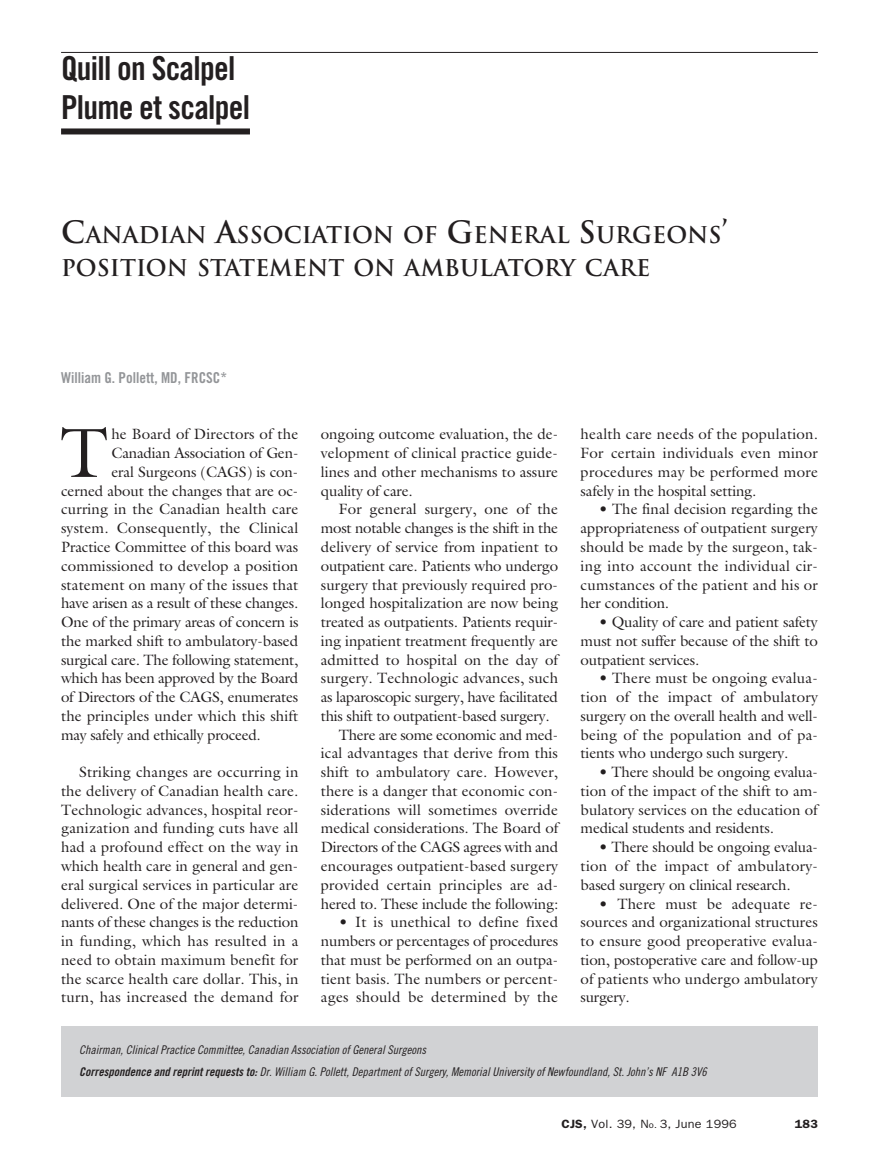
<style>
.page{position:relative;width:879px;height:1176px;background:#fff}
.page>*{position:absolute;margin:0;border:0;box-sizing:border-box;transform-origin:0 0}
.t1{font:70.2px "Galliard";color:#231f20}
.t2{font:33px/39.6px "Trade Gothic Bold Cond Twenty";letter-spacing:-.02em;color:#231f20}
.t3{font:700 22.5px/33px "Trajan";color:#231f20}
.t4{font:15px/18.8px "Galliard";color:#231f20;text-align:justify}
.t5{font:15px "Trade Gothic Bold Cond Twenty";color:#939598}
.t6{font:12px/22.5px "Trade Gothic Cond Eighteen Obl";color:#231f20}
.t7{font:12px "Franklin Gothic";letter-spacing:.02em;color:#231f20;scale:1.05 1}
.t8{font:600 12px "Franklin Gothic";color:#231f20;scale:1.05 1}
.s1{font-size:30px}
.s2{font-family:"Trade Gothic Bold Cond Twenty Obl"}
.s3{font-weight:600}
.s4{font-size:9px}
</style>
<div class="page">
<hr style="left:61px;top:52px;width:756px;height:1px;background:#231f20">
<div style="left:61px;top:128px;width:189px;height:6px;background:#231f20"></div>
<div style="left:61px;top:1026px;width:756px;height:70px;background:#d1d2d4"></div>
<h2 class="t2" style="left:61px;top:51px;width:190px">Quill on Scalpel<br>Plume et scalpel</h2>
<h3 class="t3" style="left:61px;top:218px;width:668px"><span class="s1">C</span>ANADIAN <span class="s1">A</span>SSOCIATION OF <span class="s1">G</span>ENERAL <span class="s1">S</span>URGEONS<span class="s1">’<br></span>POSITION STATEMENT ON AMBULATORY CARE</h3>
<p class="t5" style="left:61px;top:372px;width:167px">William G. Pollett, MD, FRCSC*</p>
<h1 class="t1" style="left:60px;top:411px;width:49px">T</h1>
<p class="t4" style="left:111px;top:424px;width:188px">he Board of Directors of the</p>
<p class="t4" style="left:111px;top:443px;width:188px">Canadian Association of Gen-</p>
<p class="t4" style="left:111px;top:462px;width:188px">eral Surgeons (CAGS) is con-</p>
<p class="t4" style="left:61px;top:481px;width:239px">cerned about the changes that are oc-</p>
<p class="t4" style="left:61px;top:499px;width:238px">curring in the Canadian health care</p>
<p class="t4" style="left:61px;top:518px;width:238px">system. Consequently, the Clinical</p>
<p class="t4" style="left:61px;top:537px;width:238px">Practice Committee of this board was</p>
<p class="t4" style="left:61px;top:556px;width:238px">commissioned to develop a position</p>
<p class="t4" style="left:61px;top:574px;width:239px">statement on many of the issues that</p>
<p class="t4" style="left:61px;top:593px;width:238px">have arisen as a result of these changes.</p>
<p class="t4" style="left:61px;top:612px;width:239px">One of the primary areas of concern is</p>
<p class="t4" style="left:61px;top:631px;width:238px">the marked shift to ambulatory-based</p>
<p class="t4" style="left:61px;top:649px;width:238px">surgical care. The following statement,</p>
<p class="t4" style="left:61px;top:668px;width:238px">which has been approved by the Board</p>
<p class="t4" style="left:61px;top:687px;width:238px">of Directors of the CAGS, enumerates</p>
<p class="t4" style="left:61px;top:706px;width:239px">the principles under which this shift</p>
<p class="t4" style="left:61px;top:724px;width:201px">may safely and ethically proceed.</p>
<p class="t4" style="left:61px;top:762px;width:239px;text-indent:18px">Striking changes are occurring in the delivery of Canadian health care.<br>Technologic advances, hospital reor&shy;ganization and funding cuts have all had a profound effect on the way in which health care in general and gen&shy;eral surgical services in particular are delivered. One of the major determi&shy;nants of these changes is the reduction in funding, which has resulted in a need to obtain maximum benefit for the scarce health care dollar. This, in turn, has increased the demand for</p>
<p class="t4" style="left:321px;top:424px;width:239px">ongoing outcome evaluation, the de&shy;velopment of clinical practice guide&shy;lines and other mechanisms to assure quality of care.</p>
<p class="t4" style="left:339px;top:499px;width:220px">For general surgery, one of the</p>
<p class="t4" style="left:321px;top:518px;width:238px">most notable changes is the shift in the</p>
<p class="t4" style="left:321px;top:537px;width:238px">delivery of service from inpatient to</p>
<p class="t4" style="left:321px;top:556px;width:239px">outpatient care. Patients who undergo</p>
<p class="t4" style="left:321px;top:574px;width:238px">surgery that previously required pro-</p>
<p class="t4" style="left:321px;top:593px;width:239px">longed hospitalization are now being</p>
<p class="t4" style="left:321px;top:612px;width:239px">treated as outpatients. Patients requir-</p>
<p class="t4" style="left:321px;top:631px;width:238px">ing inpatient treatment frequently are</p>
<p class="t4" style="left:321px;top:649px;width:238px">admitted to hospital on the day of</p>
<p class="t4" style="left:321px;top:668px;width:238px">surgery. Technologic advances, such</p>
<p class="t4" style="left:321px;top:687px;width:238px">as laparoscopic surgery, have facilitated</p>
<p class="t4" style="left:321px;top:706px;width:230px">this shift to outpatient-based surgery.</p>
<p class="t4" style="left:339px;top:724px;width:220px">There are some economic and med-</p>
<p class="t4" style="left:321px;top:743px;width:238px">ical advantages that derive from this</p>
<p class="t4" style="left:321px;top:762px;width:238px">shift to ambulatory care. However,</p>
<p class="t4" style="left:321px;top:781px;width:239px">there is a danger that economic con-</p>
<p class="t4" style="left:321px;top:799px;width:238px">siderations will sometimes override</p>
<p class="t4" style="left:321px;top:818px;width:239px">medical considerations. The Board of</p>
<p class="t4" style="left:321px;top:837px;width:238px">Directors of the CAGS agrees with and</p>
<p class="t4" style="left:321px;top:856px;width:239px">encourages outpatient-based surgery</p>
<p class="t4" style="left:321px;top:874px;width:239px">provided certain principles are ad-</p>
<p class="t4" style="left:321px;top:893px;width:239px">hered to. These include the following:</p>
<p class="t4" style="left:321px;top:912px;width:239px;text-indent:18px">• It is unethical to define fixed numbers or percentages of procedures that must be performed on an outpa&shy;tient basis. The numbers or percent&shy;ages should be determined by the</p>
<p class="t4" style="left:580px;top:424px;width:239px">health care needs of the population.<br>For certain individuals even minor procedures may be performed more safely in the hospital setting.</p>
<p class="t4" style="left:580px;top:499px;width:239px;text-indent:18px">• The final decision regarding the appropriateness of outpatient surgery should be made by the surgeon, tak&shy;ing into account the individual cir&shy;cumstances of the patient and his or her condition.</p>
<p class="t4" style="left:580px;top:612px;width:238px;text-indent:18px">• Quality of care and patient safety must not suffer because of the shift to outpatient services.</p>
<p class="t4" style="left:580px;top:668px;width:239px;text-indent:18px">• There must be ongoing evalua&shy;tion of the impact of ambulatory surgery on the overall health and well&shy;being of the population and of pa&shy;tients who undergo such surgery.</p>
<p class="t4" style="left:580px;top:762px;width:239px;text-indent:18px">• There should be ongoing evalua&shy;tion of the impact of the shift to am&shy;bulatory services on the education of medical students and residents.</p>
<p class="t4" style="left:580px;top:837px;width:239px;text-indent:18px">• There should be ongoing evalua&shy;tion of the impact of ambulatory&shy;based surgery on clinical research.</p>
<p class="t4" style="left:580px;top:893px;width:239px;text-indent:18px">• There must be adequate re&shy;sources and organizational structures to ensure good preoperative evalua&shy;tion, postoperative care and follow-up of patients who undergo ambulatory surgery.</p>
<p class="t6" style="left:79px;top:1038px;width:628px">Chairman, Clinical Practice Committee, Canadian Association of General Surgeons<br><span class="s2">Correspondence and reprint requests to:</span> Dr. William G. Pollett, Department of Surgery, Memorial University of Newfoundland, St. John’s NF A1B 3V6</p>
<p class="t7" style="left:561px;top:1116px;width:168px"><span class="s3">CJS,</span> Vol. 39, N<span class="s4">o.</span> 3, June 1996</p>
<p class="t8" style="left:794px;top:1116px;width:24px">183</p>
</div>
